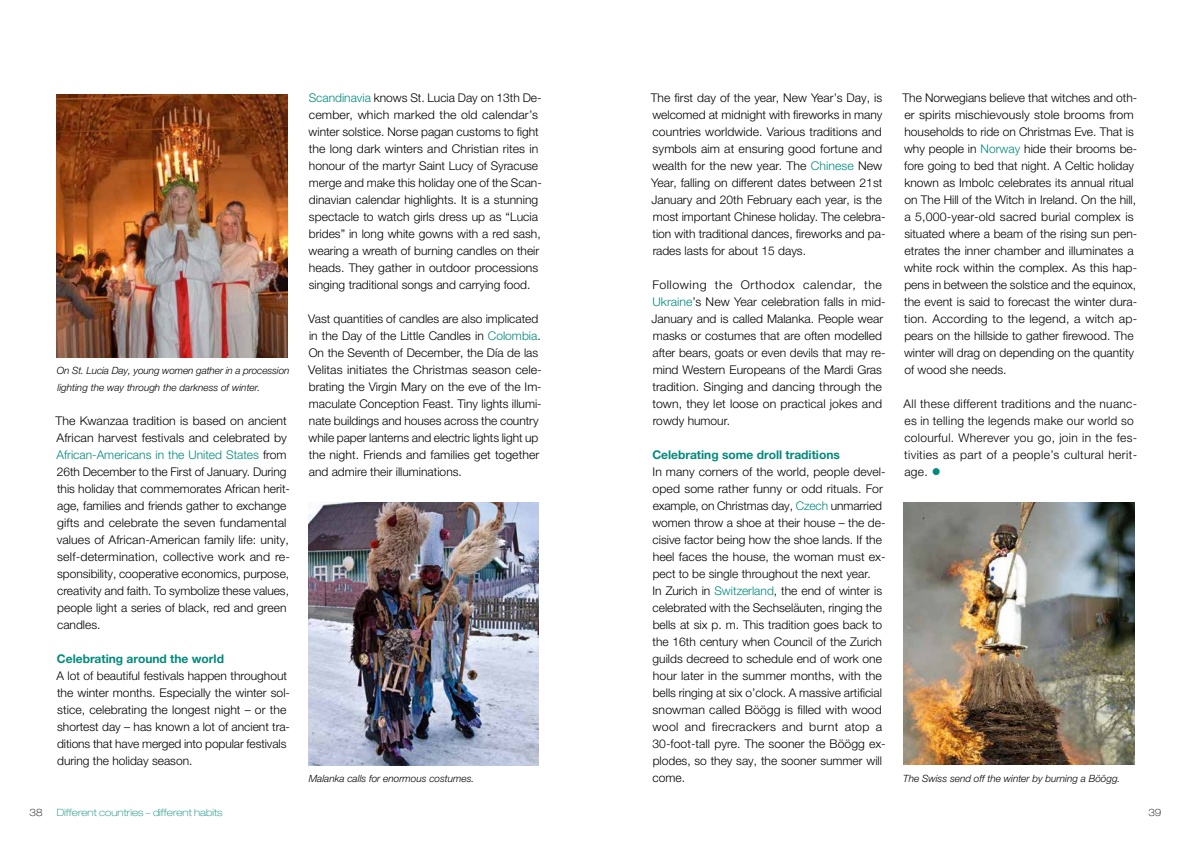
<style>
.page{position:relative;width:1191px;height:842px;background:#fff}
.page>*{position:absolute;margin:0;border:0;box-sizing:border-box;transform-origin:0 0}
.t1{font:300 12px/17px "Helvetica Neue LTW1 G";color:#000}
.t2{font:300 12px/17px "Helvetica Neue LTW1 G";letter-spacing:.025em;color:#000}
.t3{font:700 12px "Helvetica Neue LTW1 G";color:#008a7c}
.t4{font:italic 300 10px/17px "Helvetica Neue LTW1 G";color:#000}
.t5{font:100 expanded 10px "Helvetica Neue LTW1 G";color:#008a7c}
.t6{font:100 expanded 10px "Helvetica Neue LTW1 G";color:#000}
.s1{color:#008a7c}
</style>
<div class="page">
<img style="left:308px;top:503px;width:231px;height:262px">
<img style="left:904px;top:502px;width:230px;height:263px">
<img style="left:57px;top:95px;width:230px;height:262px">
<p class="t4" style="left:57px;top:361px;width:234px">On St. Lucia Day, young women gather in a procession lighting the way through the darkness of winter.</p>
<p class="t1" style="left:55px;top:412px;width:236px">The Kwanzaa tradition is based on ancient African harvest festivals and celebrated by <span class="s1">African-Americans in the United States</span> from 26th December to the First of January. During this holiday that commemorates African herit&shy;age, families and friends gather to exchange gifts and celebrate the seven fundamental values of African-American family life: unity, self-determination, collective work and re&shy;sponsibility, cooperative economics, purpose, creativity and faith. To symbolize these values, people light a series of black, red and green candles.</p>
<p class="t3" style="left:57px;top:651px;width:169px">Celebrating around the world</p>
<p class="t1" style="left:56px;top:667px;width:235px">A lot of beautiful festivals happen throughout the winter months. Especially the winter sol&shy;stice, celebrating the longest night – or the shortest day – has known a lot of ancient tra&shy;ditions that have merged into popular festivals during the holiday season.</p>
<p class="t1" style="left:308px;top:89px;width:235px"><span class="s1">Scandinavia</span> knows St. Lucia Day on 13th De&shy;cember, which marked the old calendar’s winter solstice. Norse pagan customs to fight the long dark winters and Christian rites in honour of the martyr Saint Lucy of Syracuse merge and make this holiday one of the Scan&shy;dinavian calendar highlights. It is a stunning spectacle to watch girls dress up as “Lucia brides” in long white gowns with a red sash, wearing a wreath of burning candles on their heads. They gather in outdoor processions singing traditional songs and carrying food.</p>
<p class="t1" style="left:308px;top:310px;width:235px">Vast quantities of candles are also implicated in the Day of the Little Candles in <span class="s1">Colombia</span>.<br>On the Seventh of December, the Día de las Velitas initiates the Christmas season cele&shy;brating the Virgin Mary on the eve of the Im&shy;maculate Conception Feast. Tiny lights illumi&shy;nate buildings and houses across the country while paper lanterns and electric lights light up the night. Friends and families get together and admire their illuminations.</p>
<p class="t1" style="left:902px;top:89px;width:236px">The Norwegians believe that witches and oth&shy;er spirits mischievously stole brooms from households to ride on Christmas Eve. That is why people in <span class="s1">Norway</span> hide their brooms be&shy;fore going to bed that night. A Celtic holiday known as Imbolc celebrates its annual ritual on The Hill of the Witch in Ireland. On the hill, a 5,000-year-old sacred burial complex is situated where a beam of the rising sun pen&shy;etrates the inner chamber and illuminates a white rock within the complex. As this hap&shy;pens in between the solstice and the equinox, the event is said to forecast the winter dura&shy;tion. According to the legend, a witch ap&shy;pears on the hillside to gather firewood. The winter will drag on depending on the quantity of wood she needs.</p>
<p class="t2" style="left:903px;top:395px;width:235px">All these different traditions and the nuanc&shy;es in telling the legends make our world so colourful. Wherever you go, join in the fes&shy;tivities as part of a people’s cultural herit&shy;age. <span class="s1">●</span></p>
<p class="t1" style="left:651px;top:89px;width:236px">The first day of the year, New Year’s Day, is welcomed at midnight with fireworks in many countries worldwide. Various traditions and symbols aim at ensuring good fortune and wealth for the new year. The <span class="s1">Chinese</span> New Year, falling on different dates between 21st January and 20th February each year, is the most important Chinese holiday. The celebra&shy;tion with traditional dances, fireworks and pa&shy;rades lasts for about 15 days.</p>
<p class="t1" style="left:651px;top:276px;width:236px">Following the Orthodox calendar, the <span class="s1">Ukraine</span>’s New Year celebration falls in mid-January and is called Malanka. People wear masks or costumes that are often modelled after bears, goats or even devils that may re&shy;mind Western Europeans of the Mardi Gras tradition. Singing and dancing through the town, they let loose on practical jokes and rowdy humour.</p>
<p class="t3" style="left:652px;top:447px;width:189px">Celebrating some droll traditions</p>
<p class="t1" style="left:652px;top:463px;width:235px">In many corners of the world, people devel&shy;oped some rather funny or odd rituals. For example, on Christmas day, <span class="s1">Czech</span> unmarried women throw a shoe at their house – the de&shy;cisive factor being how the shoe lands. If the heel faces the house, the woman must ex&shy;pect to be single throughout the next year.<br>In Zurich in <span class="s1">Switzerland</span>, the end of winter is celebrated with the Sechseläuten, ringing the bells at six p. m. This tradition goes back to the 16th century when Council of the Zurich guilds decreed to schedule end of work one hour later in the summer months, with the bells ringing at six o’clock. A massive artificial snowman called Böögg is filled with wood wool and firecrackers and burnt atop a 30-foot-tall pyre. The sooner the Böögg ex&shy;plodes, so they say, the sooner summer will come.</p>
<p class="t4" style="left:309px;top:770px;width:167px">Malanka calls for enormous costumes.</p>
<p class="t4" style="left:903px;top:770px;width:219px">The Swiss send off the winter by burning a Böögg.</p>
<p class="t6" style="left:30px;top:806px;width:14px">38</p>
<p class="t5" style="left:57px;top:806px;width:167px">Different countries – different habits</p>
<p class="t6" style="left:1148px;top:806px;width:14px">39</p>
</div>
